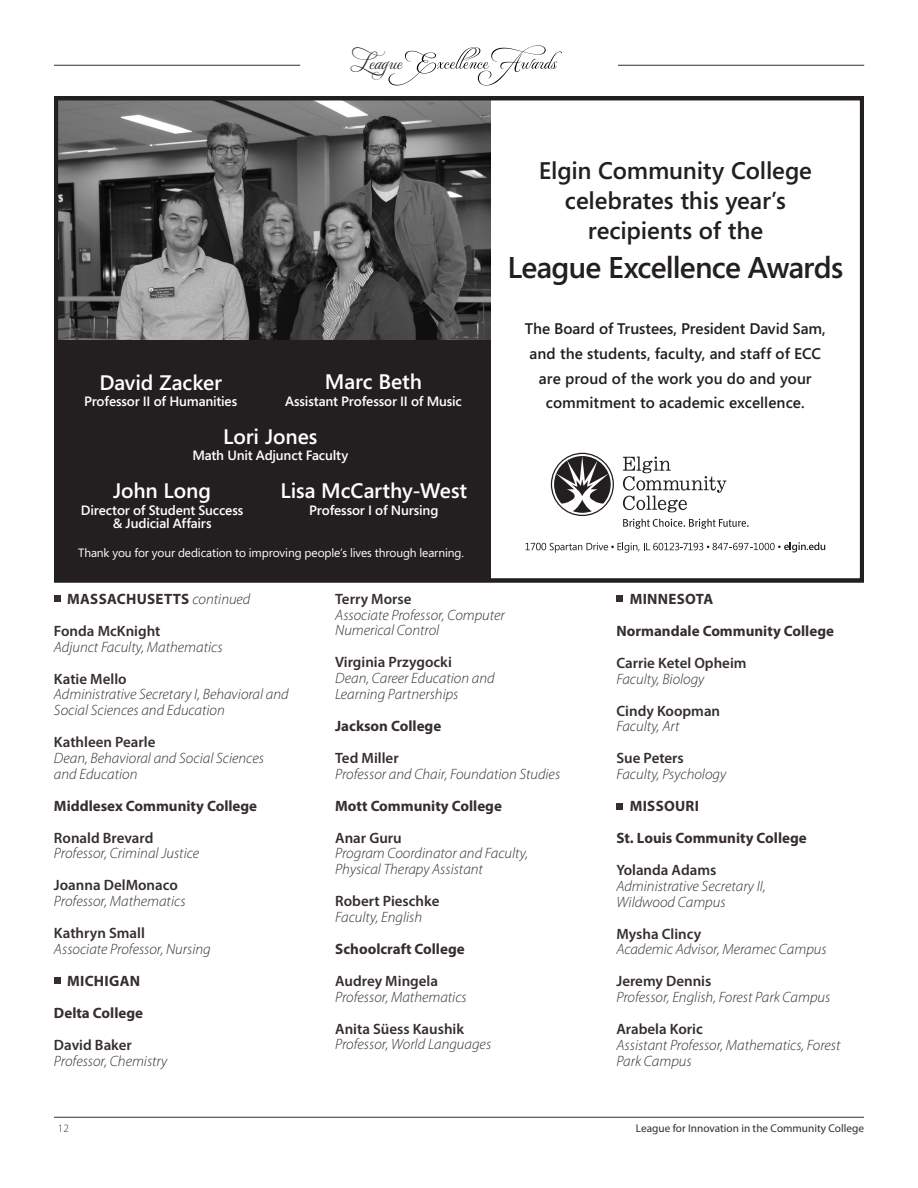
<style>
.page{position:relative;width:918px;height:1188px;background:#fff}
.page>*{position:absolute;margin:0;border:0;box-sizing:border-box;transform-origin:0 0}
.t1{font:600 30px "Segoe";letter-spacing:-.025em;color:#231f20}
.t2{font:600 24px/30px "Segoe";letter-spacing:-.005em;color:#231f20;text-align:center}
.t3{font:600 21px "Segoe";color:#fff}
.t4{font:20.25px "Monte Carlo Swash A";color:#231f20}
.t5{font:600 15.3px/24.6px "Segoe";color:#231f20;text-align:center}
.t6{font:italic 300 15px/15.8px "Myriad Pro";color:#352d32}
.t7{font:600 15px "Myriad Pro";color:#352d32}
.t8{font:700 15px/32px "Myriad Pro";color:#352d32}
.t9{font:700 15px/32px "Myriad Pro";letter-spacing:.02em;color:#352d32}
.t10{font:600 13.5px/13.5px "Segoe";letter-spacing:-.015em;color:#fff;text-align:center}
.t11{font:12px "Segoe";letter-spacing:-.01em;color:#fff}
.t12{font:11.25px "Myriad Pro";color:#352d32}
.t13{font:300 11.25px "Myriad Pro";color:#352d32}
.s1{font-weight:300;font-style:italic}
.s2{font-weight:600}
</style>
<div class="page">
<hr style="left:54px;top:1117px;width:810px;height:1px;background:#352d32">
<svg style="left:388px;top:45px;width:174px;height:41px"></svg>
<hr style="left:54px;top:65px;width:246px;height:1px;background:#352d32">
<hr style="left:618px;top:65px;width:246px;height:1px;background:#352d32">
<div style="left:54px;top:595px;width:7px;height:7px;background:#352d32"></div>
<div style="left:54px;top:977px;width:7px;height:7px;background:#352d32"></div>
<div style="left:616px;top:595px;width:7px;height:7px;background:#352d32"></div>
<div style="left:616px;top:803px;width:7px;height:7px;background:#352d32"></div>
<div style="left:54px;top:96px;width:436px;height:486px;background:#231f20"></div>
<svg style="left:551px;top:453px;width:63px;height:63px"></svg>
<svg style="left:623px;top:456px;width:103px;height:56px"></svg>
<svg style="left:623px;top:519px;width:126px;height:10px"></svg>
<svg style="left:526px;top:542px;width:299px;height:11px"></svg>
<img style="left:59px;top:101px;width:431px;height:238px">
<div style="left:54px;top:96px;width:810px;height:486px;border:4px solid #231f20"></div>
<h3 class="t4" style="left:357px;top:50px;width:47px">League</h3>
<h3 class="t3" style="left:99px;top:370px;width:124px">David Zacker</h3>
<p class="t10" style="left:84px;top:395px;width:155px">Professor II of Humanities</p>
<h3 class="t3" style="left:325px;top:370px;width:99px">Marc Beth</h3>
<p class="t10" style="left:285px;top:394px;width:178px">Assistant Professor II of Music</p>
<h3 class="t3" style="left:223px;top:424px;width:96px">Lori Jones</h3>
<p class="t10" style="left:192px;top:449px;width:157px">Math Unit Adjunct Faculty</p>
<h3 class="t3" style="left:280px;top:479px;width:188px">Lisa McCarthy-West</h3>
<p class="t10" style="left:309px;top:504px;width:131px">Professor I of Nursing</p>
<h3 class="t3" style="left:113px;top:479px;width:100px">John Long</h3>
<p class="t10" style="left:81px;top:504px;width:164px">Director of Student Success &amp; Judicial Affairs</p>
<p class="t11" style="left:78px;top:544px;width:387px">Thank you for your dedication to improving people’s lives through learning.</p>
<h2 class="t2" style="left:539px;top:156px;width:275px">Elgin Community College celebrates this year’s recipients of the</h2>
<h1 class="t1" style="left:508px;top:250px;width:337px">League Excellence Awards</h1>
<p class="t5" style="left:525px;top:317px;width:302px">The Board of Trustees, President David Sam, and the students, faculty, and staff of ECC are proud of the work you do and your commitment to academic excellence.</p>
<p class="t9" style="left:54px;top:582px;width:198px;text-indent:13px">MASSACHUSETTS <span class="s1">continued<br></span><span class="s2">Fonda McKnight</span></p>
<p class="t6" style="left:54px;top:639px;width:170px">Adjunct Faculty, Mathematics</p>
<p class="t7" style="left:54px;top:669px;width:74px">Katie Mello</p>
<p class="t6" style="left:54px;top:686px;width:236px">Administrative Secretary I, Behavioral and<br>Social Sciences and Education</p>
<p class="t7" style="left:54px;top:733px;width:103px">Kathleen Pearle</p>
<p class="t6" style="left:54px;top:750px;width:211px">Dean, Behavioral and Social Sciences and Education</p>
<p class="t8" style="left:54px;top:789px;width:205px">Middlesex Community College</p>
<p class="t7" style="left:54px;top:828px;width:101px">Ronald Brevard</p>
<p class="t6" style="left:54px;top:845px;width:147px">Professor, Criminal Justice</p>
<p class="t7" style="left:54px;top:876px;width:125px">Joanna DelMonaco</p>
<p class="t6" style="left:54px;top:893px;width:133px">Professor, Mathematics</p>
<p class="t7" style="left:54px;top:924px;width:92px">Kathryn Small</p>
<p class="t6" style="left:54px;top:941px;width:158px">Associate Professor, Nursing</p>
<p class="t8" style="left:54px;top:964px;width:91px;text-align:right">MICHIGAN<br>Delta College</p>
<p class="t7" style="left:54px;top:1035px;width:79px">David Baker</p>
<p class="t6" style="left:54px;top:1053px;width:115px">Professor, Chemistry</p>
<p class="t7" style="left:335px;top:589px;width:78px">Terry Morse</p>
<p class="t6" style="left:335px;top:607px;width:171px">Associate Professor, Computer<br>Numerical Control</p>
<p class="t7" style="left:335px;top:653px;width:118px">Virginia Przygocki</p>
<p class="t6" style="left:335px;top:670px;width:161px">Dean, Career Education and<br>Learning Partnerships</p>
<p class="t8" style="left:335px;top:709px;width:108px">Jackson College</p>
<p class="t7" style="left:335px;top:748px;width:65px">Ted Miller</p>
<p class="t6" style="left:335px;top:766px;width:226px">Professor and Chair, Foundation Studies</p>
<p class="t8" style="left:335px;top:789px;width:168px">Mott Community College</p>
<p class="t7" style="left:335px;top:828px;width:68px">Anar Guru</p>
<p class="t6" style="left:335px;top:845px;width:194px">Program Coordinator and Faculty,<br>Physical Therapy Assistant</p>
<p class="t7" style="left:335px;top:892px;width:106px">Robert Pieschke</p>
<p class="t6" style="left:335px;top:909px;width:88px">Faculty, English</p>
<p class="t8" style="left:335px;top:932px;width:131px">Schoolcraft College</p>
<p class="t7" style="left:335px;top:971px;width:104px">Audrey Mingela</p>
<p class="t6" style="left:335px;top:989px;width:133px">Professor, Mathematics</p>
<p class="t7" style="left:335px;top:1019px;width:130px">Anita Süess Kaushik</p>
<p class="t6" style="left:335px;top:1036px;width:157px">Professor, World Languages</p>
<p class="t8" style="left:616px;top:582px;width:219px;text-indent:13px">MINNESOTA<br>Normandale Community College</p>
<p class="t7" style="left:616px;top:653px;width:132px">Carrie Ketel Opheim</p>
<p class="t6" style="left:616px;top:671px;width:89px">Faculty, Biology</p>
<p class="t7" style="left:616px;top:701px;width:105px">Cindy Koopman</p>
<p class="t6" style="left:616px;top:718px;width:65px">Faculty, Art</p>
<p class="t7" style="left:616px;top:749px;width:69px">Sue Peters</p>
<p class="t6" style="left:616px;top:766px;width:111px">Faculty, Psychology</p>
<p class="t8" style="left:616px;top:790px;width:192px;text-indent:13px">MISSOURI<br>St. Louis Community College</p>
<p class="t7" style="left:616px;top:861px;width:101px">Yolanda Adams</p>
<p class="t6" style="left:616px;top:878px;width:151px">Administrative Secretary II,<br>Wildwood Campus</p>
<p class="t7" style="left:616px;top:924px;width:86px">Mysha Clincy</p>
<p class="t6" style="left:616px;top:941px;width:212px">Academic Advisor, Meramec Campus</p>
<p class="t7" style="left:616px;top:972px;width:96px">Jeremy Dennis</p>
<p class="t6" style="left:616px;top:989px;width:215px">Professor, English, Forest Park Campus</p>
<p class="t7" style="left:616px;top:1020px;width:88px">Arabela Koric</p>
<p class="t6" style="left:616px;top:1037px;width:226px">Assistant Professor, Mathematics, Forest<br>Park Campus</p>
<p class="t13" style="left:58px;top:1121px;width:12px">12</p>
<p class="t12" style="left:636px;top:1122px;width:230px">League for Innovation in the Community College</p>
</div>
